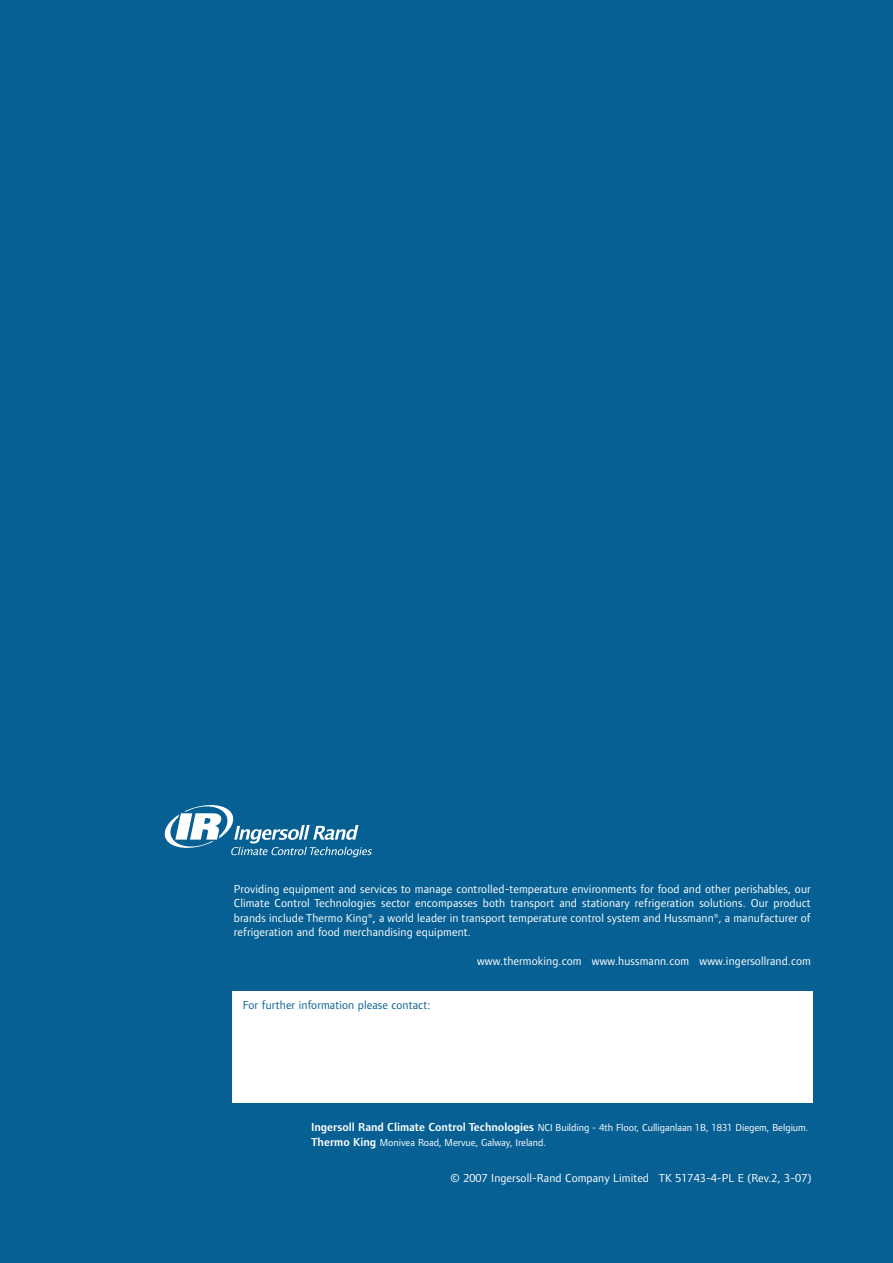
<style>
.page{position:relative;width:893px;height:1263px;background:#fff}
.page>*{position:absolute;margin:0;border:0;box-sizing:border-box;transform-origin:0 0}
.t1{font:12px/14.4px "Foundry Form Sans";letter-spacing:.01em;color:#fff;text-align:justify}
.t2{font:12px "Foundry Form Sans";letter-spacing:.01em;color:#076094}
.t3{font:10.5px/15px "Foundry Form Sans";color:#fff}
.s1{font-weight:600;font-size:12px}
</style>
<div class="page">
<div style="left:1px;top:0;width:891px;height:1263px;background:#076094"></div>
<svg style="left:164px;top:805px;width:208px;height:52px"></svg>
<div style="left:233px;top:992px;width:580px;height:111px;background:#fff"></div>
<p class="t1" style="left:234px;top:883px;width:578px">Providing equipment and services to manage controlled-temperature environments for food and other perishables, our Climate Control Technologies sector encompasses both transport and stationary refrigeration solutions. Our product brands include Thermo King®, a world leader in transport temperature control system and Hussmann®, a manufacturer of refrigeration and food merchandising equipment.</p>
<p class="t1" style="left:477px;top:955px;width:335px">www.thermoking.com www.hussmann.com www.ingersollrand.com</p>
<p class="t2" style="left:243px;top:1001px;width:189px">For further information please contact:</p>
<p class="t3" style="left:311px;top:1121px;width:499px"><span class="s1">Ingersoll Rand Climate Control Technologies</span> NCI Building - 4th Floor, Culliganlaan 1B, 1831 Diegem, Belgium.<br><span class="s1">Thermo King</span> Monivea Road, Mervue, Galway, Ireland.</p>
<p class="t1" style="left:450px;top:1172px;width:362px">© 2007 Ingersoll-Rand Company Limited TK 51743-4-PL E (Rev.2, 3-07)</p>
</div>
